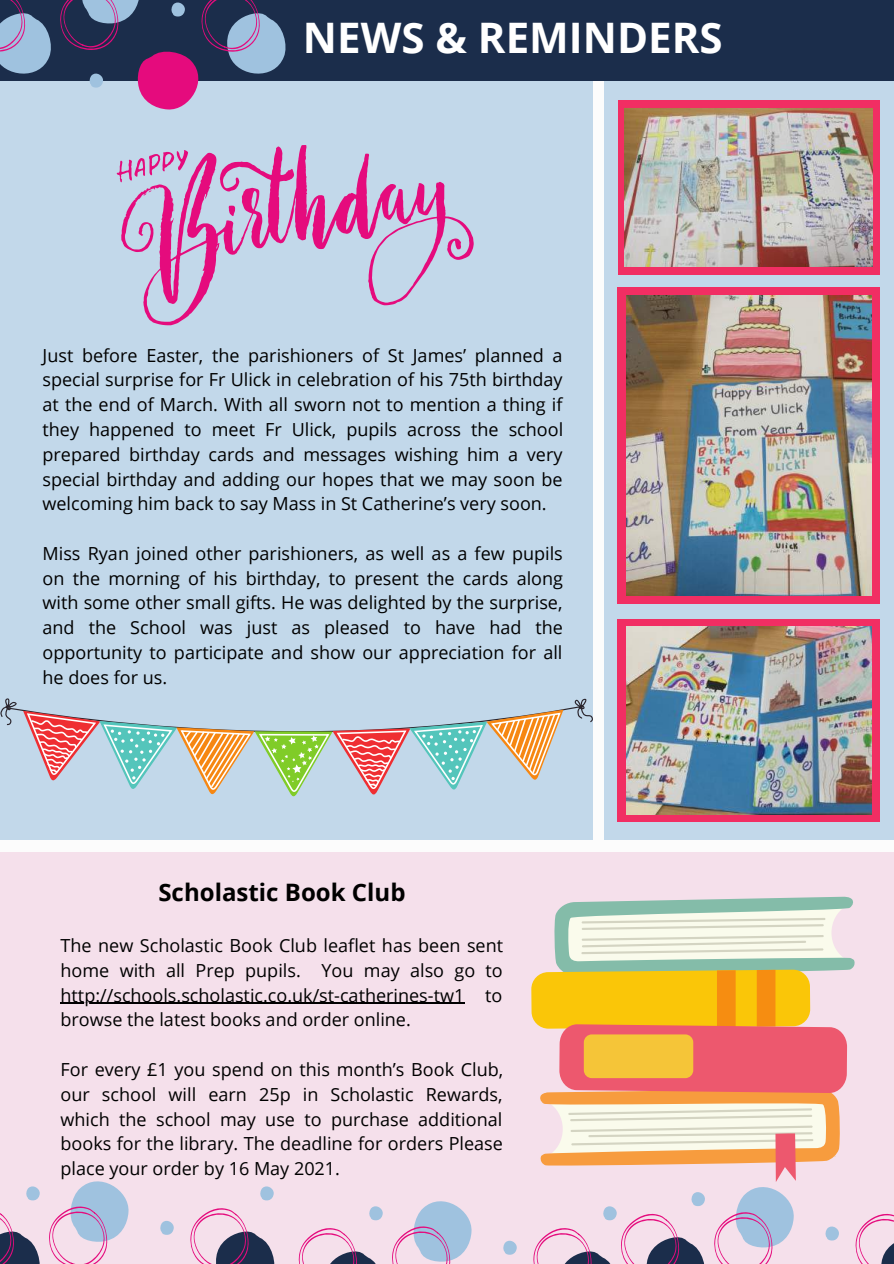
<style>
.page{position:relative;width:894px;height:1264px;background:#fff}
.page>*{position:absolute;margin:0;border:0;box-sizing:border-box;transform-origin:0 0}
.t1{font:700 42px "Open Sans";color:#fff}
.t2{font:700 24px "Open Sans";color:#000}
.t3{font:18px/24.8px "Open Sans";color:#000;text-align:justify}
</style>
<div class="page">
<div style="left:0;top:0;width:592px;height:840px;background:#c2d8ea"></div>
<div style="left:0;top:851px;width:893px;height:412px;background:#f5e0eb"></div>
<div style="left:604px;top:0;width:289px;height:840px;background:#c2d8ea"></div>
<svg style="left:503px;top:1240px;width:14px;height:14px"></svg>
<svg style="left:298px;top:1201px;width:174px;height:62px"></svg>
<svg style="left:260px;top:1186px;width:14px;height:14px"></svg>
<svg style="left:190px;top:1208px;width:85px;height:55px"></svg>
<svg style="left:160px;top:1221px;width:14px;height:14px"></svg>
<svg style="left:0;top:1181px;width:129px;height:82px"></svg>
<div style="left:0;top:0;width:893px;height:81px;background:#1b2d4b"></div>
<svg style="left:60px;top:0;width:226px;height:109px"></svg>
<svg style="left:0;top:0;width:51px;height:74px"></svg>
<svg style="left:117px;top:160px;width:4px;height:22px"></svg>
<svg style="left:121px;top:145px;width:352px;height:180px"></svg>
<svg style="left:228px;top:205px;width:7px;height:11px"></svg>
<svg style="left:143px;top:190px;width:9px;height:6px"></svg>
<svg style="left:0;top:698px;width:592px;height:99px"></svg>
<svg style="left:531px;top:896px;width:362px;height:367px"></svg>
<div style="left:617px;top:287px;width:262px;height:316px;background:#f12e63"></div>
<img style="left:626px;top:295px;width:245px;height:301px">
<hr style="left:61px;top:1002px;width:403px;height:1px;background:#000">
<div style="left:617px;top:619px;width:262px;height:203px;background:#f12e63"></div>
<img style="left:626px;top:626px;width:245px;height:188px">
<div style="left:617px;top:100px;width:262px;height:174px;background:#f12e63"></div>
<img style="left:624px;top:108px;width:248px;height:159px">
<h1 class="t1" style="left:303px;top:8px;width:421px">NEWS &amp; REMINDERS</h1>
<p class="t3" style="left:43px;top:342px;width:522px">Just before Easter, the parishioners of St James’ planned a special surprise for Fr Ulick in celebration of his 75th birthday at the end of March. With all sworn not to mention a thing if they happened to meet Fr Ulick, pupils across the school prepared birthday cards and messages wishing him a very special birthday and adding our hopes that we may soon be welcoming him back to say Mass in St Catherine’s very soon.</p>
<p class="t3" style="left:43px;top:540px;width:522px">Miss Ryan joined other parishioners, as well as a few pupils on the morning of his birthday, to present the cards along with some other small gifts. He was delighted by the surprise, and the School was just as pleased to have had the opportunity to participate and show our appreciation for all he does for us.</p>
<h2 class="t2" style="left:158px;top:875px;width:248px">Scholastic Book Club</h2>
<p class="t3" style="left:61px;top:932px;width:444px">The new Scholastic Book Club leaflet has been sent home with all Prep pupils. You may also go to http://schools.scholastic.co.uk/st-catherines-tw1 to browse the latest books and order online.</p>
<p class="t3" style="left:61px;top:1056px;width:444px">For every £1 you spend on this month’s Book Club, our school will earn 25p in Scholastic Rewards, which the school may use to purchase additional books for the library. The deadline for orders Please place your order by 16 May 2021.</p>
</div>
